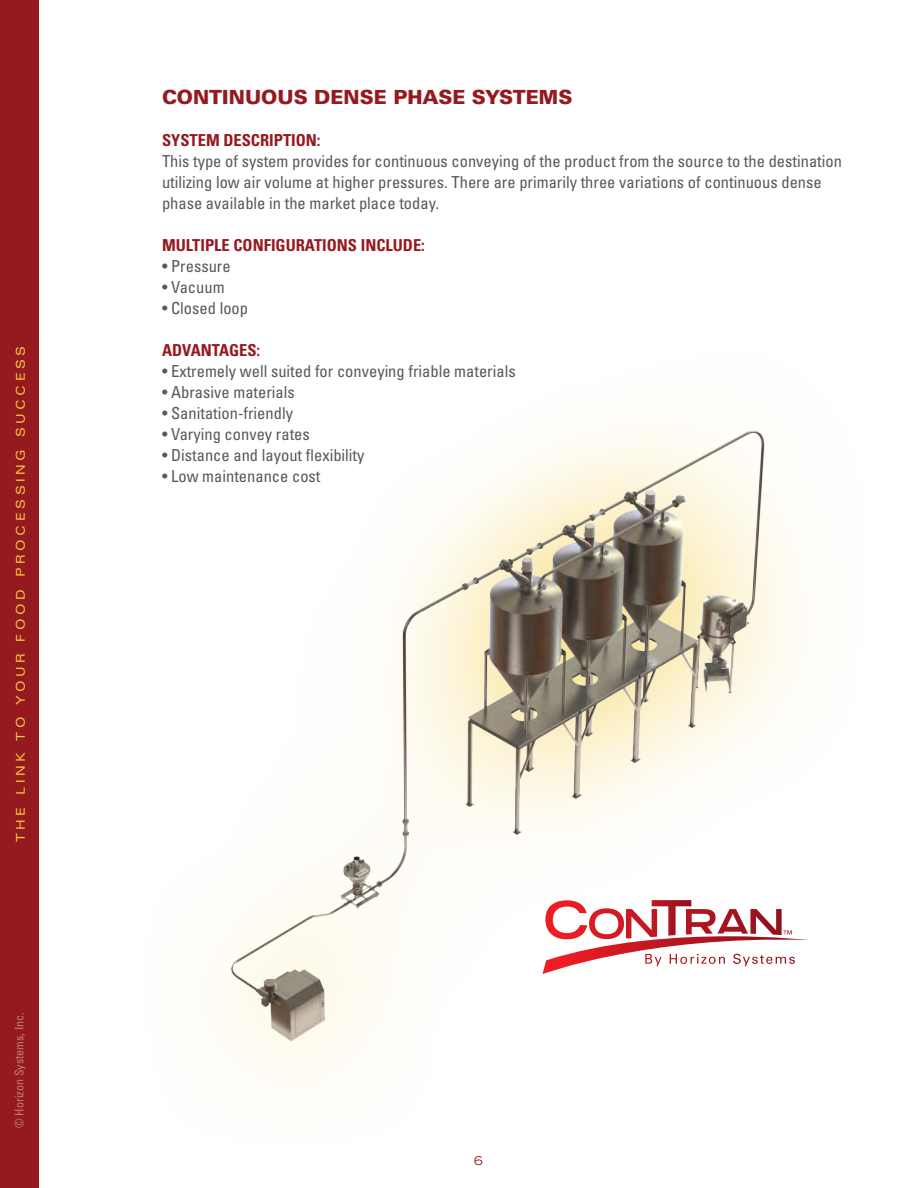
<style>
.page{position:relative;width:918px;height:1188px;background:#fff}
.page>*{position:absolute;margin:0;border:0;box-sizing:border-box;transform-origin:0 0}
.t1{font:900 19.5px "Univers";color:#951a20}
.t2{font:condensed 16.5px/21px "Univers";color:#57585a}
.t3{font:700 condensed 16.5px "Univers";color:#951a20}
.t4{font:expanded 12px "Univers";letter-spacing:.3em;color:#f4cd3e}
.t5{font:condensed 12px "Univers";color:#c07f6d}
.t6{font:expanded 12px "Trade Gothic LH";color:#951a20}
</style>
<div class="page">
<img style="left:214px;top:429px;width:585px;height:645px">
<svg style="left:542px;top:900px;width:266px;height:74px"></svg>
<div style="left:0;top:0;width:39px;height:1188px;background:#951a20"></div>
<p class="t4" style="left:13px;top:842px;width:498px;rotate:-90deg">THE LINK TO YOUR FOOD PROCESSING SUCCESS</p>
<p class="t5" style="left:12px;top:1128px;width:117px;rotate:-90deg">© Horizon Systems, Inc.</p>
<p class="t1" style="left:162px;top:85px;width:412px">CONTINUOUS DENSE PHASE SYSTEMS</p>
<p class="t3" style="left:162px;top:130px;width:160px">SYSTEM DESCRIPTION:</p>
<p class="t2" style="left:162px;top:151px;width:682px">This type of system provides for continuous conveying of the product from the source to the destination utilizing low air volume at higher pressures. There are primarily three variations of continuous dense phase available in the market place today.</p>
<p class="t3" style="left:162px;top:235px;width:264px">MULTIPLE CONFIGURATIONS INCLUDE:</p>
<p class="t2" style="left:162px;top:256px;width:70px">• Pressure</p>
<p class="t2" style="left:162px;top:277px;width:64px">• Vacuum</p>
<p class="t2" style="left:162px;top:298px;width:88px">• Closed loop</p>
<p class="t3" style="left:162px;top:340px;width:100px">ADVANTAGES:</p>
<p class="t2" style="left:162px;top:361px;width:355px">• Extremely well suited for conveying friable materials</p>
<p class="t2" style="left:162px;top:382px;width:134px">• Abrasive materials</p>
<p class="t2" style="left:162px;top:403px;width:133px">• Sanitation-friendly</p>
<p class="t2" style="left:162px;top:424px;width:149px">• Varying convey rates</p>
<p class="t2" style="left:162px;top:445px;width:204px">• Distance and layout flexibility</p>
<p class="t2" style="left:162px;top:466px;width:160px">• Low maintenance cost</p>
<p class="t6" style="left:474px;top:1153px;width:10px">6</p>
</div>
